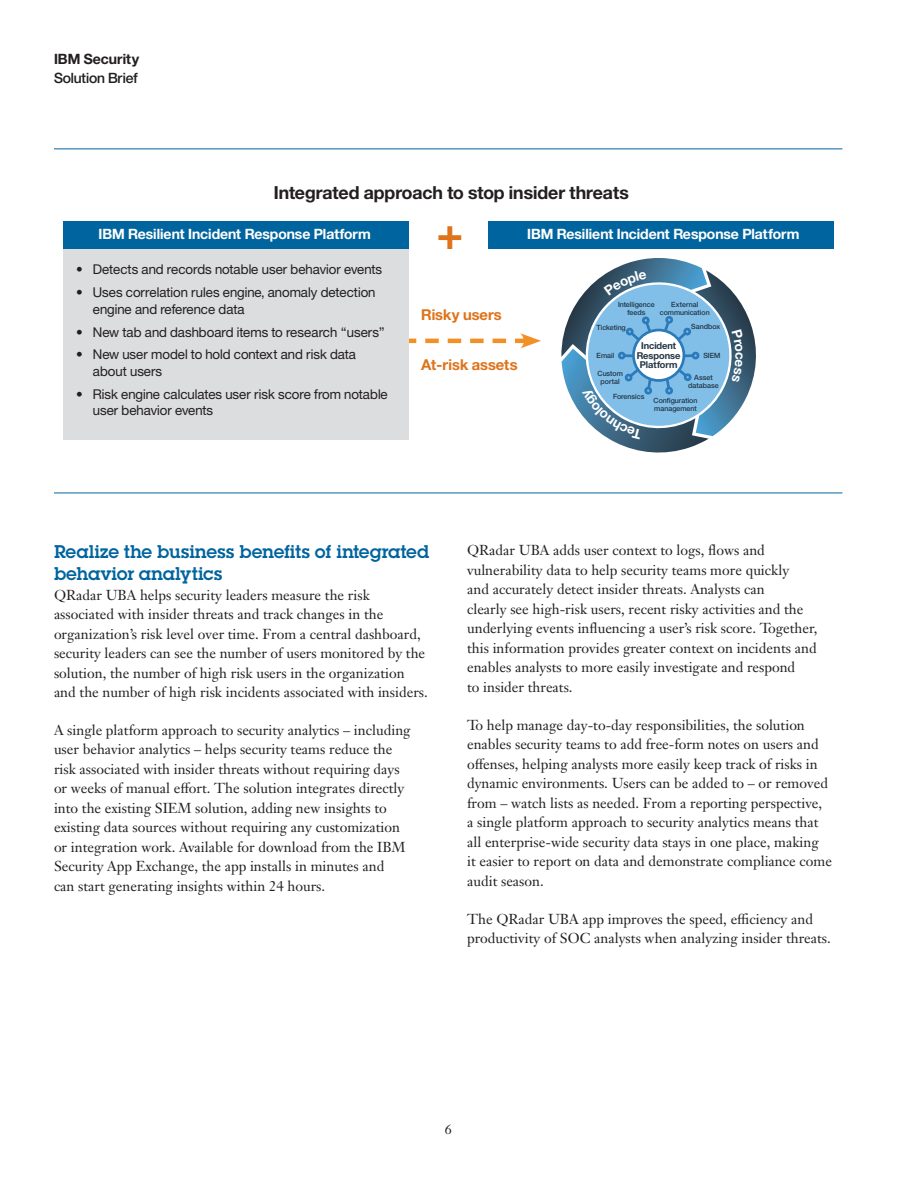
<style>
.page{position:relative;width:918px;height:1188px;background:#fff}
.page>*{position:absolute;margin:0;border:0;box-sizing:border-box;transform-origin:0 0}
._2C_body{font:45px "Helv Neue Boldfor IBM";color:#de731b}
._2A_head__color{font:18px/22.5px "Lubalin Demifor IBM";color:#00649e}
._2B_sub_head_1__colo{font:18px "Helv Neue Boldfor IBM";color:#231f20}
._2C_body-2{font:15px "Helv Neue Boldfor IBM";color:#de731b}
._2C_body-3{font:14.25px/19.5px "Janson Text LT Pro";color:#231f20}
._2C_body-4{font:14.25px "Helv Neue Boldfor IBM";color:#fff}
.t1{font:14.25px "Helv Neue Mediumfor IBM";letter-spacing:-.01em;color:#231f20}
.t2{font:14.25px "Helv Neue Boldfor IBM";color:#231f20}
.t3{font:13.65px "Helv Neue Boldfor IBM";color:#fff}
._2C_body-5{font:13.5px/16.2px "Helv Neue Romanfor IBM";color:#231f20}
.t4{font:13.5px "Janson Text LT Pro";color:#231f20}
.t5{font:9.45px/9.9px "Helv Neue Boldfor IBM";color:#233645;text-align:center}
.t6{font:7.2px/8.1px "Helv Neue Mediumfor IBM";color:#233645;text-align:center}
</style>
<div class="page">
<svg style="left:409px;top:333px;width:132px;height:15px"></svg>
<hr style="left:54px;top:148px;width:788px;height:1px;background:#00649e">
<hr style="left:54px;top:493px;width:788px;height:1px;background:#00649e">
<div style="left:488px;top:221px;width:346px;height:28px;background:#00649e"></div>
<div style="left:63px;top:248px;width:346px;height:192px;background:#dcdddf"></div>
<div style="left:63px;top:221px;width:346px;height:28px;background:#00649e"></div>
<svg style="left:561px;top:258px;width:195px;height:195px"></svg>
<p class="t2" style="left:54px;top:50px;width:87px">IBM Security</p>
<p class="t1" style="left:54px;top:70px;width:85px">Solution Brief</p>
<p class="_2B_sub_head_1__colo" style="left:274px;top:181px;width:356px">Integrated approach to stop insider threats</p>
<p class="_2C_body-4" style="left:98px;top:225px;width:274px">IBM Resilient Incident Response Platform</p>
<p class="_2C_body-4" style="left:527px;top:225px;width:274px">IBM Resilient Incident Response Platform</p>
<p class="_2C_body-5" style="left:76px;top:261px;width:307px">• Detects and records notable user behavior events</p>
<p class="_2C_body-5" style="left:93px;top:284px;width:284px;text-indent:-16px">• Uses correlation rules engine, anomaly detection engine and reference data</p>
<p class="_2C_body-5" style="left:76px;top:323px;width:310px">• New tab and dashboard items to research “users”</p>
<p class="_2C_body-5" style="left:93px;top:346px;width:265px;text-indent:-16px">• New user model to hold context and risk data about users</p>
<p class="_2C_body-5" style="left:93px;top:385px;width:297px;text-indent:-16px">• Risk engine calculates user risk score from notable user behavior events</p>
<p class="_2C_body" style="left:437px;top:204px;width:28px">+</p>
<p class="t6" style="left:618px;top:300px;width:38px">Intelligence feeds</p>
<p class="t6" style="left:660px;top:300px;width:51px">External communication</p>
<p class="t6" style="left:703px;top:351px;width:18px">SIEM</p>
<p class="_2C_body-2" style="left:421px;top:305px;width:82px">Risky users</p>
<p class="_2C_body-2" style="left:421px;top:355px;width:98px">At-risk assets</p>
<p class="t6" style="left:691px;top:322px;width:30px">Sandbox</p>
<p class="t6" style="left:596px;top:323px;width:31px">Ticketing</p>
<p class="t5" style="left:637px;top:340px;width:45px">Incident<br>Response<br>Platform</p>
<p class="t3" style="left:749px;top:352px;width:9px;rotate:90deg">c</p>
<p class="t6" style="left:597px;top:351px;width:19px">Email</p>
<p class="t6" style="left:598px;top:369px;width:27px">Custom portal</p>
<p class="t6" style="left:688px;top:373px;width:32px">Asset database</p>
<p class="t6" style="left:654px;top:396px;width:45px;text-align:left">Configuration management</p>
<p class="t6" style="left:613px;top:393px;width:33px">Forensics</p>
<p class="_2A_head__color" style="left:54px;top:540px;width:377px">Realize the business benefits of integrated behavior analytics</p>
<p class="_2C_body-3" style="left:54px;top:585px;width:375px">QRadar UBA helps security leaders measure the risk associated with insider threats and track changes in the organization’s risk level over time. From a central dashboard, security leaders can see the number of users monitored by the solution, the number of high risk users in the organization and the number of high risk incidents associated with insiders.</p>
<p class="_2C_body-3" style="left:54px;top:720px;width:358px">A single platform approach to security analytics – including user behavior analytics – helps security teams reduce the risk associated with insider threats without requiring days or weeks of manual effort. The solution integrates directly into the existing SIEM solution, adding new insights to existing data sources without requiring any customization or integration work. Available for download from the IBM Security App Exchange, the app installs in minutes and<br>can start generating insights within 24 hours.</p>
<p class="_2C_body-3" style="left:467px;top:541px;width:352px">QRadar UBA adds user context to logs, flows and vulnerability data to help security teams more quickly<br>and accurately detect insider threats. Analysts can<br>clearly see high-risk users, recent risky activities and the underlying events influencing a user’s risk score. Together, this information provides greater context on incidents and enables analysts to more easily investigate and respond<br>to insider threats.</p>
<p class="_2C_body-3" style="left:467px;top:715px;width:366px">To help manage day-to-day responsibilities, the solution enables security teams to add free-form notes on users and offenses, helping analysts more easily keep track of risks in dynamic environments. Users can be added to – or removed from – watch lists as needed. From a reporting perspective, a single platform approach to security analytics means that all enterprise-wide security data stays in one place, making<br>it easier to report on data and demonstrate compliance come audit season.</p>
<p class="_2C_body-3" style="left:467px;top:909px;width:365px">The QRadar UBA app improves the speed, efficiency and productivity of SOC analysts when analyzing insider threats.</p>
<p class="t4" style="left:445px;top:1121px;width:9px">6</p>
</div>
